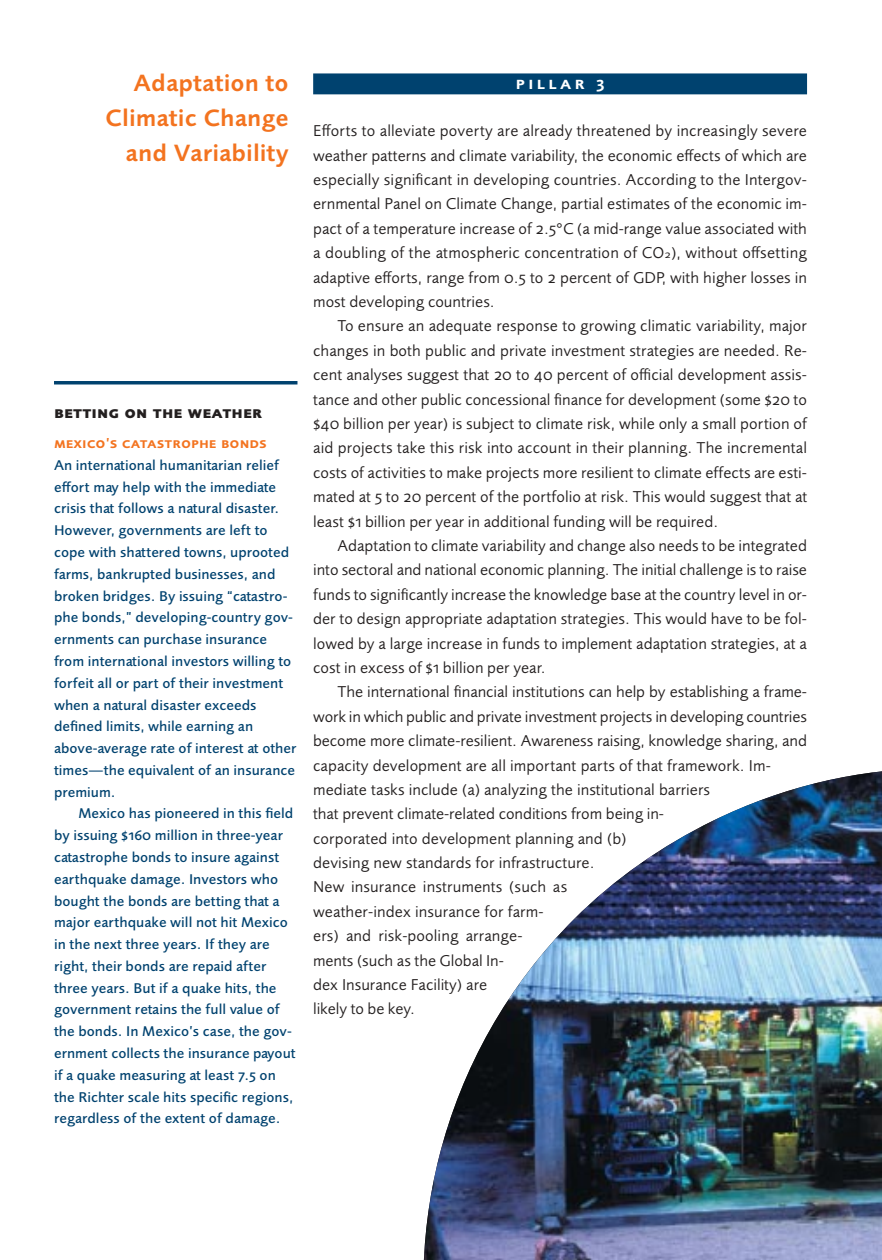
<style>
.page{position:relative;width:882px;height:1260px;background:#fff}
.page>*{position:absolute;margin:0;border:0;box-sizing:border-box;transform-origin:0 0}
.t1{font:600 26.07px/34.8px "Foundry Intl";color:#f3731f;text-align:right}
.t2{font:17.5px/24.3px "Foundry Intl";color:#231f1f;text-align:justify}
.t3{font:700 17.5px "Foundry Intl SC";color:#231f1f}
.t4{font:600 17.5px "Foundry Sans Expert";letter-spacing:.195em;color:#fff}
.t5{font:500 15.75px/21.7px "Foundry Intl";color:#00426f}
.t6{font:600 15.75px "Foundry Intl SC";color:#f3731f}
.s1{font-size:11.38px}
</style>
<div class="page">
<div style="left:313px;top:73px;width:494px;height:21px;background:#00426f"></div>
<svg style="left:54px;top:381px;width:243px;height:4px"></svg>
<img style="left:423px;top:771px;width:459px;height:489px">
<h1 class="t1" style="left:105px;top:68px;width:185px">Adaptation to<br>Climatic Change and Variability</h1>
<p class="t3" style="left:54px;top:401px;width:210px">betting on the weather</p>
<p class="t6" style="left:54px;top:433px;width:214px">mexico’s catastrophe bonds</p>
<p class="t5" style="left:54px;top:455px;width:244px">An international humanitarian relief e∑ort may help with the immediate crisis that follows a natural disaster.<br>However, governments are left to cope with shattered towns, uprooted farms, bankrupted businesses, and broken bridges. By issuing “catastro&shy;phe bonds,” developing-country gov&shy;ernments can purchase insurance from international investors willing to forfeit all or part of their investment when a natural disaster exceeds defined limits, while earning an above-average rate of interest at other times—the equivalent of an insurance premium.</p>
<p class="t5" style="left:54px;top:804px;width:243px;text-indent:24px">Mexico has pioneered in this field by issuing $160 million in three-year catastrophe bonds to insure against earthquake damage. Investors who bought the bonds are betting that a major earthquake will not hit Mexico in the next three years. If they are right, their bonds are repaid after three years. But if a quake hits, the government retains the full value of the bonds. In Mexico’s case, the gov&shy;ernment collects the insurance payout if a quake measuring at least 7.5 on the Richter scale hits specific regions, regardless of the extent of damage.</p>
<p class="t4" style="left:516px;top:73px;width:90px">pillar 3</p>
<p class="t2" style="left:313px;top:120px;width:495px">E∑orts to alleviate poverty are already threatened by increasingly severe weather patterns and climate variability, the economic e∑ects of which are especially significant in developing countries. According to the Intergov&shy;ernmental Panel on Climate Change, partial estimates of the economic im&shy;pact of a temperature increase of 2.5°C (a mid-range value associated with a doubling of the atmospheric concentration of CO<span class="s1">2</span>), without o∑setting adaptive e∑orts, range from 0.5 to 2 percent of GDP, with higher losses in most developing countries.</p>
<p class="t2" style="left:313px;top:315px;width:496px;text-indent:24px">To ensure an adequate response to growing climatic variability, major changes in both public and private investment strategies are needed. Re&shy;cent analyses suggest that 20 to 40 percent of o≈cial development assis&shy;tance and other public concessional finance for development (some $20 to $40 billion per year) is subject to climate risk, while only a small portion of aid projects take this risk into account in their planning. The incremental costs of activities to make projects more resilient to climate effects are esti&shy;mated at 5 to 20 percent of the portfolio at risk. This would suggest that at least $1 billion per year in additional funding will be required.</p>
<p class="t2" style="left:313px;top:535px;width:495px;text-indent:24px">Adaptation to climate variability and change also needs to be integrated into sectoral and national economic planning. The initial challenge is to raise funds to significantly increase the knowledge base at the country level in or&shy;der to design appropriate adaptation strategies. This would have to be fol&shy;lowed by a large increase in funds to implement adaptation strategies, at a cost in excess of $1 billion per year.</p>
<p class="t2" style="left:313px;top:681px;width:495px;text-align:left;text-indent:24px">The international financial institutions can help by establishing a frame&shy;work in which public and private investment projects in developing countries become more climate-resilient. Awareness raising, knowledge sharing, and capacity development are all important parts of that framework. Im&shy;mediate tasks include (a) analyzing the institutional barriers<br>that prevent climate-related conditions from being in-<br>corporated into development planning and (b)<br>devising new standards for infrastructure.<br>New insurance instruments (such as<br>weather-index insurance for farm-<br>ers) and risk-pooling arrange-<br>ments (such as the Global In-<br>dex Insurance Facility) are<br>likely to be key.</p>
</div>
